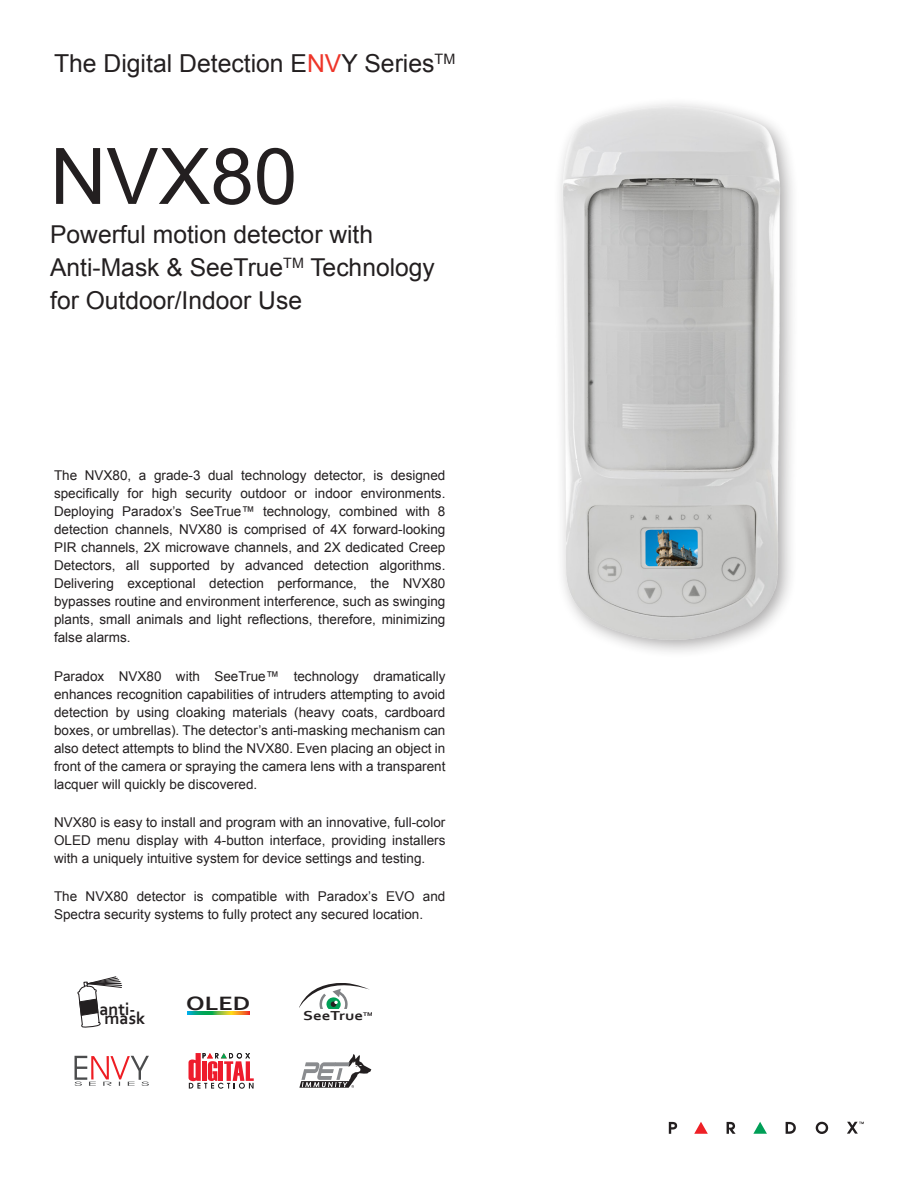
<style>
.page{position:relative;width:918px;height:1188px;background:#fff}
.page>*{position:absolute;margin:0;border:0;box-sizing:border-box;transform-origin:0 0}
.titre_du_produit{font:78px "Arial";color:#231f20}
.titre_du_produit-2{font:24.75px "Arial";color:#231f20}
.texte{font:24.6px/32.8px "Arial";color:#231f20}
.t1{font:700 20.25px "Corbel";color:#231f20;scale:1.25 1}
.t2{font:700 17.7px "Corbel";color:#231f20}
.t3{font:700 13.65px "Corbel";color:#231f20;scale:1.25 1}
.texte-2{font:13.5px/18px "Arial";color:#231f20;text-align:justify}
.t4{font:700 5.7px "Corbel";color:#231f20;scale:1.25 1}
.s1{color:#ee3529}
</style>
<div class="page">
<img style="left:559px;top:103px;width:234px;height:549px">
<svg style="left:77px;top:976px;width:45px;height:52px"></svg>
<svg style="left:187px;top:1012px;width:62px;height:3px"></svg>
<svg style="left:299px;top:983px;width:71px;height:26px"></svg>
<svg style="left:75px;top:1056px;width:74px;height:30px"></svg>
<svg style="left:189px;top:1053px;width:65px;height:36px"></svg>
<svg style="left:299px;top:1054px;width:72px;height:34px"></svg>
<svg style="left:753px;top:1122px;width:14px;height:12px"></svg>
<svg style="left:694px;top:1122px;width:14px;height:12px"></svg>
<svg style="left:669px;top:1122px;width:8px;height:12px"></svg>
<svg style="left:727px;top:1122px;width:9px;height:12px"></svg>
<svg style="left:786px;top:1122px;width:10px;height:12px"></svg>
<svg style="left:816px;top:1122px;width:12px;height:12px"></svg>
<svg style="left:847px;top:1122px;width:17px;height:12px"></svg>
<p class="titre_du_produit-2" style="left:54px;top:47px;width:403px">The Digital Detection E<span class="s1">NV</span>Y Series<sup>TM</sup></p>
<p class="titre_du_produit" style="left:50px;top:125px;width:249px">NVX80</p>
<p class="texte" style="left:50px;top:219px;width:386px">Powerful motion detector with<br>Anti-Mask &amp; SeeTrue<sup>TM</sup> Technology for Outdoor/Indoor Use</p>
<p class="texte-2" style="left:54px;top:467px;width:393px">The NVX80, a grade-3 dual technology detector, is designed specifically for high security outdoor or indoor environments.<br>Deploying Paradox’s SeeTrue™ technology, combined with 8 detection channels, NVX80 is comprised of 4X forward-looking PIR channels, 2X microwave channels, and 2X dedicated Creep Detectors, all supported by advanced detection algorithms.<br>Delivering exceptional detection performance, the NVX80 bypasses routine and environment interference, such as swinging plants, small animals and light reflections, therefore, minimizing false alarms.</p>
<p class="texte-2" style="left:54px;top:667px;width:393px">Paradox NVX80 with SeeTrue™ technology dramatically enhances recognition capabilities of intruders attempting to avoid detection by using cloaking materials (heavy coats, cardboard boxes, or umbrellas). The detector’s anti-masking mechanism can also detect attempts to blind the NVX80. Even placing an object in front of the camera or spraying the camera lens with a transparent lacquer will quickly be discovered.</p>
<p class="texte-2" style="left:54px;top:813px;width:393px">NVX80 is easy to install and program with an innovative, full-color OLED menu display with 4-button interface, providing installers with a uniquely intuitive system for device settings and testing.</p>
<p class="texte-2" style="left:54px;top:888px;width:393px">The NVX80 detector is compatible with Paradox’s EVO and<br>Spectra security systems to fully protect any secured location.</p>
<p class="t2" style="left:99px;top:998px;width:37px">anti-</p>
<p class="t2" style="left:105px;top:1008px;width:42px">mask</p>
<p class="t1" style="left:186px;top:991px;width:53px">OLED</p>
<p class="t3" style="left:303px;top:1007px;width:49px">SeeTrue</p>
<p class="t4" style="left:363px;top:1010px;width:9px">TM</p>
</div>
